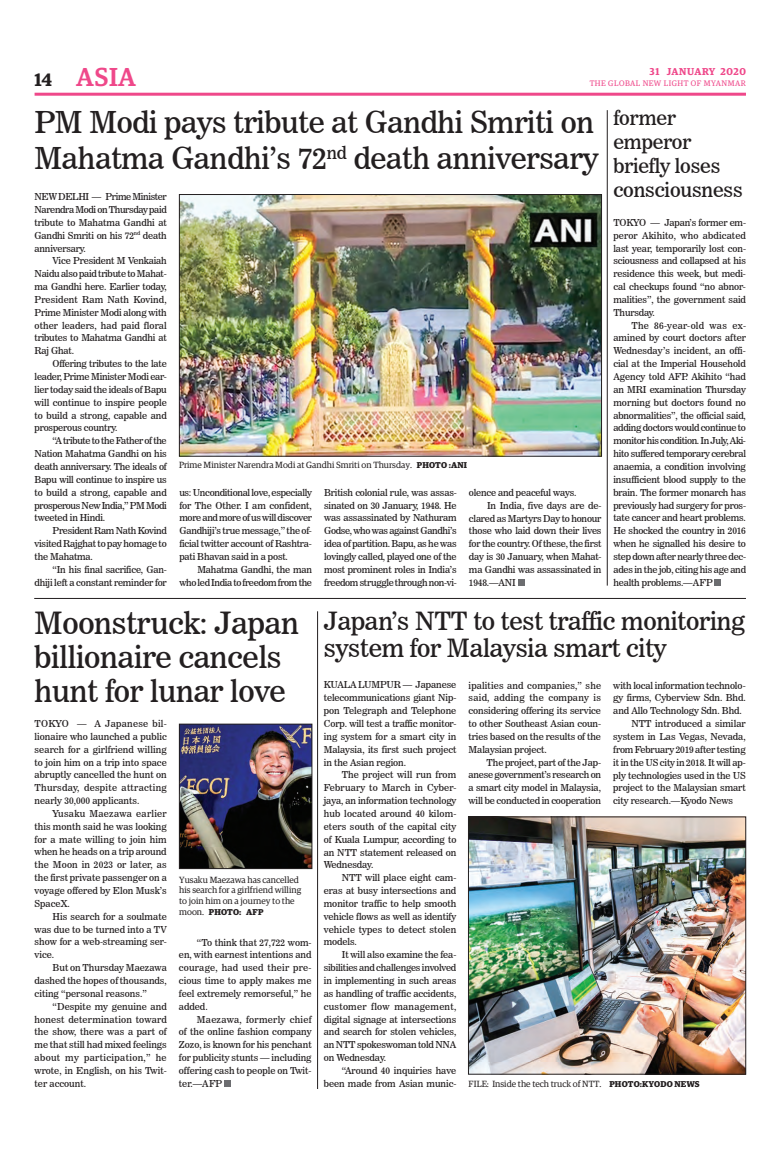
<style>
.page{position:relative;width:773px;height:1152px;background:#fff}
.page>*{position:absolute;margin:0;border:0;box-sizing:border-box;transform-origin:0 0}
.t1{font:30.5px/34px "News 706 BT Roman C";letter-spacing:-.01em;color:#231f20}
.t2{font:30px/36px "News 706 BT Roman C";letter-spacing:-.01em;color:#231f20}
.t3{font:500 26px "Guardian Egyp";color:#ef488a}
.t4{font:25px/26.8px "News 706 BT Roman C";letter-spacing:-.01em;color:#231f20}
.t5{font:20px/24px "News 706 BT Roman C";letter-spacing:-.01em;color:#231f20}
.t6{font:600 10px "Guardian Egyp";letter-spacing:.06em;color:#ef488a}
.t7{font:9.5px/12.9px "News 706 BT Roman C";letter-spacing:-.01em;color:#231f20;text-align:justify}
.t8{font:9.5px/12.9px "News 706 BT Roman C";letter-spacing:-.035em;color:#231f20;text-align:right}
.t9{font:9px/10.8px "Guardian Egyp";color:#231f20}
.t10{font:700 8.5px "Guardian Egyp";letter-spacing:.02em;color:#231f20}
.t11{font:8px "Guardian Egyp";letter-spacing:.06em;color:#ef488a}
.s1{font-weight:600;font-size:18px;color:#231f20}
.s2{font-weight:700;font-size:8.5px}
.s3{font-weight:400;font-size:9px}
</style>
<div class="page">
<hr style="left:35px;top:93px;width:711px;height:3px;background:#ef488a">
<img style="left:181px;top:196px;width:418px;height:258px">
<div style="left:179px;top:194px;width:422px;height:262px;border:1px solid #231f20"></div>
<div style="left:518px;top:579px;width:6px;height:7px;background:#6c6d70"></div>
<img style="left:470px;top:819px;width:273px;height:253px">
<div style="left:468px;top:817px;width:277px;height:257px;border:1px solid #231f20"></div>
<hr style="left:34px;top:598px;width:712px;height:1px;background:#231f20">
<img style="left:181px;top:726px;width:129px;height:141px">
<div style="left:179px;top:724px;width:133px;height:145px;border:1px solid #231f20"></div>
<div style="left:714px;top:579px;width:7px;height:7px;background:#6c6d70"></div>
<div style="left:224px;top:1080px;width:6px;height:7px;background:#6c6d70"></div>
<hr style="left:317px;top:611px;width:1px;height:478px;background:#231f20">
<hr style="left:607px;top:110px;width:1px;height:476px;background:#231f20">
<h3 class="t3" style="left:35px;top:59px;width:103px"><span class="s1">14</span> ASIA</h3>
<p class="t6" style="left:649px;top:64px;width:98px">31 JANUARY 2020</p>
<p class="t11" style="left:589px;top:78px;width:158px">THE GLOBAL NEW LIGHT OF MYANMAR</p>
<h2 class="t2" style="left:35px;top:104px;width:565px">PM Modi pays tribute at Gandhi Smriti on<br>Mahatma Gandhi’s 72<sup>nd</sup> death anniversary</h2>
<p class="t7" style="left:35px;top:190px;width:134px">NEW DELHI — Prime Minister Narendra Modi on Thursday paid tribute to Mahatma Gandhi at Gandhi Smriti on his 72<sup>nd</sup> death anniversary.</p>
<p class="t7" style="left:35px;top:254px;width:134px;text-indent:18px">Vice President M Venkaiah Naidu also paid tribute to Mahat&shy;ma Gandhi here. Earlier today, President Ram Nath Kovind, Prime Minister Modi along with other leaders, had paid floral tributes to Mahatma Gandhi at Raj Ghat.</p>
<p class="t7" style="left:35px;top:357px;width:134px;text-indent:18px">Offering tributes to the late leader, Prime Minister Modi ear&shy;lier today said the ideals of Bapu will continue to inspire people to build a strong, capable and prosperous country.</p>
<p class="t7" style="left:35px;top:434px;width:134px;text-indent:18px">“A tribute to the Father of the Nation Mahatma Gandhi on his death anniversary. The ideals of Bapu will continue to inspire us to build a strong, capable and prosperous New India,” PM Modi tweeted in Hindi.</p>
<p class="t7" style="left:35px;top:524px;width:134px;text-indent:18px">President Ram Nath Kovind visited Rajghat to pay homage to the Mahatma.</p>
<p class="t7" style="left:35px;top:563px;width:134px;text-align:right">“In his final sacrifice, Gan&shy;dhiji left a constant reminder for</p>
<h3 class="t5" style="left:613px;top:106px;width:131px">former emperor briefly loses consciousness</h3>
<p class="t7" style="left:613px;top:216px;width:134px">TOKYO — Japan’s former em&shy;peror Akihito, who abdicated last year, temporarily lost con&shy;sciousness and collapsed at his residence this week, but medi&shy;cal checkups found “no abnor&shy;malities”, the government said Thursday.</p>
<p class="t7" style="left:613px;top:319px;width:134px;text-indent:18px">The 86-year-old was ex&shy;amined by court doctors after Wednesday’s incident, an offi&shy;cial at the Imperial Household Agency told AFP. Akihito “had an MRI examination Thursday morning but doctors found no abnormalities”, the official said, adding doctors would continue to monitor his condition. In July, Aki&shy;hito suffered temporary cerebral anaemia, a condition involving insufficient blood supply to the brain. The former monarch has previously had surgery for pros&shy;tate cancer and heart problems.<br>He shocked the country in 2016 when he signalled his desire to step down after nearly three dec&shy;ades in the job, citing his age and health problems.—AFP</p>
<p class="t9" style="left:179px;top:459px;width:289px">Prime Minister Narendra Modi at Gandhi Smriti on Thursday. <span class="s2">PHOTO :ANI</span></p>
<p class="t7" style="left:179px;top:486px;width:134px">us: Unconditional love, especially for The Other. I am confident, more and more of us will discover Gandhiji’s true message,” the of&shy;ficial twitter account of Rashtra&shy;pati Bhavan said in a post.</p>
<p class="t8" style="left:179px;top:563px;width:134px">Mahatma Gandhi, the man who led India to freedom from the</p>
<p class="t7" style="left:324px;top:486px;width:134px">British colonial rule, was assas&shy;sinated on 30 January, 1948. He was assassinated by Nathuram Godse, who was against Gandhi’s idea of partition. Bapu, as he was lovingly called, played one of the most prominent roles in India’s freedom struggle through non-vi-</p>
<p class="t7" style="left:469px;top:486px;width:109px">olence and peaceful ways.</p>
<p class="t7" style="left:487px;top:499px;width:116px">In India, five days are de-</p>
<p class="t7" style="left:469px;top:512px;width:134px">clared as Martyrs Day to honour</p>
<p class="t7" style="left:469px;top:524px;width:134px">those who laid down their lives</p>
<p class="t7" style="left:469px;top:537px;width:134px">for the country. Of these, the first</p>
<p class="t7" style="left:469px;top:550px;width:134px">day is 30 January, when Mahat-</p>
<p class="t7" style="left:469px;top:563px;width:134px">ma Gandhi was assassinated in</p>
<p class="t7" style="left:469px;top:576px;width:48px">1948.—ANI</p>
<h3 class="t4" style="left:324px;top:608px;width:423px">Japan’s NTT to test traffic monitoring system for Malaysia smart city</h3>
<p class="t7" style="left:324px;top:679px;width:134px">KUALA LUMPUR — Japanese telecommunications giant Nip&shy;pon Telegraph and Telephone Corp. will test a traffic monitor&shy;ing system for a smart city in Malaysia, its first such project in the Asian region.</p>
<p class="t7" style="left:324px;top:768px;width:134px;text-indent:18px">The project will run from February to March in Cyber&shy;jaya, an information technology hub located around 40 kilom&shy;eters south of the capital city of Kuala Lumpur, according to an NTT statement released on Wednesday.</p>
<p class="t7" style="left:324px;top:871px;width:134px;text-indent:18px">NTT will place eight cam&shy;eras at busy intersections and monitor traffic to help smooth vehicle flows as well as identify vehicle types to detect stolen models.</p>
<p class="t7" style="left:324px;top:948px;width:134px;text-indent:18px">It will also examine the fea&shy;sibilities and challenges involved in implementing in such areas as handling of traffic accidents, customer flow management, digital signage at intersections and search for stolen vehicles, an NTT spokeswoman told NNA on Wednesday.</p>
<p class="t7" style="left:324px;top:1064px;width:134px;text-align:right">“Around 40 inquiries have been made from Asian munic-</p>
<h1 class="t1" style="left:35px;top:606px;width:266px">Moonstruck: Japan billionaire cancels hunt for lunar love</h1>
<p class="t7" style="left:468px;top:679px;width:134px">ipalities and companies,” she said, adding the company is considering offering its service to other Southeast Asian coun&shy;tries based on the results of the Malaysian project.</p>
<p class="t7" style="left:468px;top:756px;width:134px;text-indent:18px">The project, part of the Jap&shy;anese government’s research on a smart city model in Malaysia, will be conducted in cooperation</p>
<p class="t7" style="left:613px;top:679px;width:134px">with local information technolo-</p>
<p class="t7" style="left:613px;top:692px;width:134px">gy firms, Cyberview Sdn. Bhd.</p>
<p class="t7" style="left:613px;top:704px;width:130px">and Allo Technology Sdn. Bhd.</p>
<p class="t7" style="left:631px;top:717px;width:116px">NTT introduced a similar</p>
<p class="t7" style="left:613px;top:730px;width:134px">system in Las Vegas, Nevada,</p>
<p class="t7" style="left:613px;top:743px;width:134px">from February 2019 after testing</p>
<p class="t7" style="left:613px;top:756px;width:134px">it in the US city in 2018. It will ap-</p>
<p class="t7" style="left:613px;top:769px;width:134px">ply technologies used in the US</p>
<p class="t7" style="left:613px;top:781px;width:134px">project to the Malaysian smart</p>
<p class="t7" style="left:613px;top:794px;width:121px">city research.—Kyodo News</p>
<p class="t7" style="left:35px;top:717px;width:134px">TOKYO — A Japanese bil&shy;lionaire who launched a public search for a girlfriend willing to join him on a trip into space abruptly cancelled the hunt on Thursday, despite attracting nearly 30,000 applicants.</p>
<p class="t7" style="left:35px;top:807px;width:134px;text-indent:18px">Yusaku Maezawa earlier this month said he was looking for a mate willing to join him when he heads on a trip around the Moon in 2023 or later, as the first private passenger on a voyage offered by Elon Musk’s SpaceX.</p>
<p class="t7" style="left:35px;top:910px;width:134px;text-indent:18px">His search for a soulmate was due to be turned into a TV show for a web-streaming ser&shy;vice.</p>
<p class="t7" style="left:35px;top:961px;width:134px;text-indent:18px">But on Thursday Maezawa dashed the hopes of thousands, citing “personal reasons.”</p>
<p class="t7" style="left:35px;top:1000px;width:134px;text-indent:18px">“Despite my genuine and honest determination toward the show, there was a part of me that still had mixed feelings about my participation,” he wrote, in English, on his Twit&shy;ter account.</p>
<p class="t9" style="left:179px;top:873px;width:123px">Yusaku Maezawa has cancelled his search for a girlfriend willing to join him on a journey to the</p>
<p class="t10" style="left:179px;top:905px;width:86px"><span class="s3">moon.</span> PHOTO: AFP</p>
<p class="t7" style="left:179px;top:936px;width:134px;text-indent:18px">“To think that 27,722 wom&shy;en, with earnest intentions and courage, had used their pre&shy;cious time to apply makes me feel extremely remorseful,” he added.</p>
<p class="t7" style="left:179px;top:1013px;width:134px;text-indent:18px">Maezawa, formerly chief of the online fashion company Zozo, is known for his penchant for publicity stunts — including offering cash to people on Twit&shy;ter.—AFP</p>
<p class="t9" style="left:468px;top:1078px;width:232px">FILE: Inside the tech truck of NTT. <span class="s2">PHOTO:KYODO NEWS</span></p>
</div>
